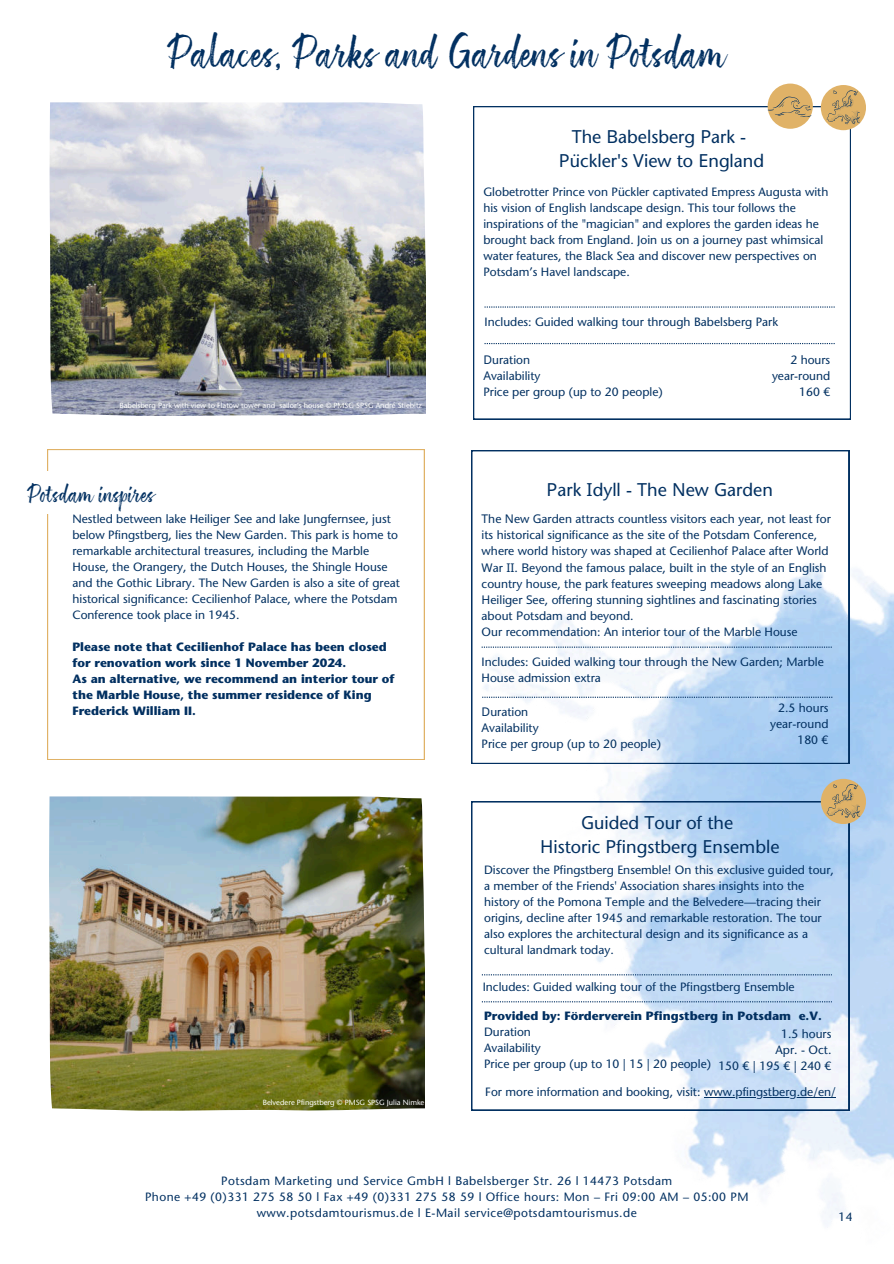
<style>
.page{position:relative;width:894px;height:1264px;background:#fff}
.page>*{position:absolute;margin:0;border:0;box-sizing:border-box;transform-origin:0 0}
.t1{font:40.5px "ATS Script";color:#023061}
.t2{font:22.5px "ATS Script";color:#023061}
.t3{font:18px/24.8px "Stone Sans Std Phonetic";color:#023061;text-align:center}
.t4{font:500 12px/16px "Stone Sans Std";color:#023061}
.t5{font:12px/16px "Stone Sans Std Phonetic";color:#023061}
.t6{font:700 12px/16px "Stone Sans Std";color:#023061}
.t7{font:500 12px/16px "Stone Sans Std";letter-spacing:.04em;color:#023061;text-align:center}
.t8{font:500 7.5px "Stone Sans Std";color:#fff}
.s1{font-family:"Noto Sans"}
</style>
<div class="page">
<img style="left:481px;top:548px;width:412px;height:676px">
<svg style="left:473px;top:106px;width:377px;height:313px"></svg>
<div style="left:820px;top:85px;width:45px;height:45px;background:#e0b267;border-radius:50%"></div>
<svg style="left:826px;top:90px;width:33px;height:34px"></svg>
<div style="left:767px;top:84px;width:45px;height:45px;background:#e0b267;border-radius:50%"></div>
<svg style="left:767px;top:97px;width:44px;height:20px"></svg>
<svg style="left:484px;top:306px;width:350px;height:1px"></svg>
<svg style="left:484px;top:343px;width:350px;height:1px"></svg>
<svg style="left:471px;top:450px;width:377px;height:314px"></svg>
<svg style="left:481px;top:646px;width:350px;height:1px"></svg>
<svg style="left:482px;top:696px;width:350px;height:1px"></svg>
<svg style="left:47px;top:449px;width:378px;height:310px"></svg>
<div style="left:19px;top:471px;width:72px;height:43px;background:#fff"></div>
<img style="left:49px;top:102px;width:377px;height:313px">
<svg style="left:471px;top:801px;width:377px;height:309px"></svg>
<svg style="left:481px;top:974px;width:350px;height:1px"></svg>
<svg style="left:481px;top:1001px;width:350px;height:1px"></svg>
<hr style="left:703px;top:1097px;width:132px;height:1px;background:#023061">
<div style="left:820px;top:778px;width:45px;height:46px;background:#e0b267;border-radius:50%"></div>
<svg style="left:826px;top:784px;width:33px;height:33px"></svg>
<img style="left:49px;top:796px;width:376px;height:314px">
<h1 class="t1" style="left:167px;top:30px;width:560px">Palaces, Parks and Gardens in Potsdam</h1>
<p class="t8" style="left:119px;top:401px;width:304px">Babelsberg Park with view to Flatow tower and sailor’s house © PMSG SPSG André Stiebitz</p>
<h2 class="t2" style="left:27px;top:481px;width:129px">Potsdam inspires</h2>
<p class="t4" style="left:72px;top:510px;width:329px">Nestled between lake Heiliger See and lake Jungfernsee, just below Pfingstberg, lies the New Garden. This park is home to remarkable architectural treasures, including the Marble House, the Orangery, the Dutch Houses, the Shingle House and the Gothic Library. The New Garden is also a site of great historical significance: Cecilienhof Palace, where the Potsdam Conference took place in 1945.</p>
<p class="t6" style="left:72px;top:638px;width:323px">Please note that Cecilienhof Palace has been closed for renovation work since 1 November 2024.<br>As an alternative, we recommend an interior tour of the Marble House, the summer residence of King Frederick William II.</p>
<p class="t8" style="left:263px;top:1097px;width:163px">Belvedere Pfingstberg © PMSG SPSG Julia Nimke</p>
<h3 class="t3" style="left:558px;top:124px;width:207px"><span class="s1">T</span>he <span class="s1">B</span>abelsberg <span class="s1">P</span>ark -<br><span class="s1">P</span>ückler<span class="s1">'</span>s <span class="s1">V</span>iew to <span class="s1">E</span>ngland</h3>
<p class="t4" style="left:483px;top:184px;width:346px">Globetrotter Prince von Pückler captivated Empress Augusta with his vision of English landscape design. This tour follows the inspirations of the "magician" and explores the garden ideas he brought back from England. Join us on a journey past whimsical water features, the Black Sea and discover new perspectives on Potsdam’s Havel landscape.</p>
<p class="t4" style="left:484px;top:313px;width:295px">Includes: Guided walking tour through Babelsberg Park</p>
<p class="t4" style="left:771px;top:351px;width:60px;text-align:right">2 hours year-round<br>160 €</p>
<p class="t5" style="left:483px;top:352px;width:59px"><span class="s1">D</span>uration<br><span class="s1">A</span>vailability</p>
<p class="t4" style="left:483px;top:384px;width:181px">Price per group (up to 20 people)</p>
<h3 class="t3" style="left:546px;top:477px;width:228px"><span class="s1">P</span>ark <span class="s1">I</span>dyll - <span class="s1">T</span>he <span class="s1">N</span>ew <span class="s1">G</span>arden</h3>
<p class="t5" style="left:481px;top:511px;width:350px"><span class="s1">T</span>he <span class="s1">N</span>ew <span class="s1">G</span>arden attracts countless visitors each year, not least for its historical significance as the site of the <span class="s1">P</span>otsdam <span class="s1">C</span>onference, where world history was shaped at <span class="s1">C</span>ecilienhof <span class="s1">P</span>alace after <span class="s1">W</span>orld <span class="s1">W</span>ar <span class="s1">II</span>. <span class="s1">B</span>eyond the famous palace, built in the style of an <span class="s1">E</span>nglish country house, the park features sweeping meadows along <span class="s1">L</span>ake <span class="s1">H</span>eiliger <span class="s1">S</span>ee, offering stunning sightlines and fascinating stories about <span class="s1">P</span>otsdam and beyond.</p>
<p class="t4" style="left:481px;top:623px;width:317px">Our recommendation: An interior tour of the Marble House</p>
<p class="t4" style="left:481px;top:654px;width:343px">Includes: Guided walking tour through the New Garden; Marble<br>House admission extra</p>
<p class="t4" style="left:770px;top:700px;width:60px;text-align:right">2.5 hours year-round<br>180 €</p>
<p class="t5" style="left:481px;top:703px;width:59px"><span class="s1">D</span>uration<br><span class="s1">A</span>vailability</p>
<p class="t4" style="left:481px;top:735px;width:181px">Price per group (up to 20 people)</p>
<h3 class="t3" style="left:540px;top:810px;width:241px"><span class="s1">G</span>uided <span class="s1">T</span>our of the<br><span class="s1">H</span>istoric <span class="s1">P</span>fingstberg <span class="s1">E</span>nsemble</h3>
<p class="t4" style="left:484px;top:861px;width:351px">Discover the Pfingstberg Ensemble! On this exclusive guided tour, a member of the Friends' Association shares insights into the history of the Pomona Temple and the Belvedere—tracing their origins, decline after 1945 and remarkable restoration. The tour also explores the architectural design and its significance as a cultural landmark today.</p>
<p class="t4" style="left:482px;top:978px;width:313px">Includes: Guided walking tour of the Pfingstberg Ensemble</p>
<p class="t6" style="left:484px;top:1007px;width:339px">Provided by: Förderverein Pfingstberg in Potsdam e.V.</p>
<p class="t4" style="left:484px;top:1023px;width:228px">Duration<br>Availability<br>Price per group (up to 10 | 15 | 20 people)</p>
<p class="t4" style="left:718px;top:1026px;width:114px;text-align:right">1.5 hours<br>Apr. - Oct.<br>150 € | 195 € | 240 €</p>
<p class="t4" style="left:485px;top:1084px;width:352px">For more information and booking, visit: www.pfingstberg.de/en/</p>
<p class="t7" style="left:145px;top:1172px;width:605px">Potsdam Marketing und Service GmbH l Babelsberger Str. 26 l 14473 Potsdam<br>Phone +49 (0)331 275 58 50 l Fax +49 (0)331 275 58 59 l Office hours: Mon – Fri 09:00 AM – 05:00 PM www.potsdamtourismus.de l E-Mail service@potsdamtourismus.de</p>
<p class="t4" style="left:838px;top:1208px;width:16px">14</p>
</div>
